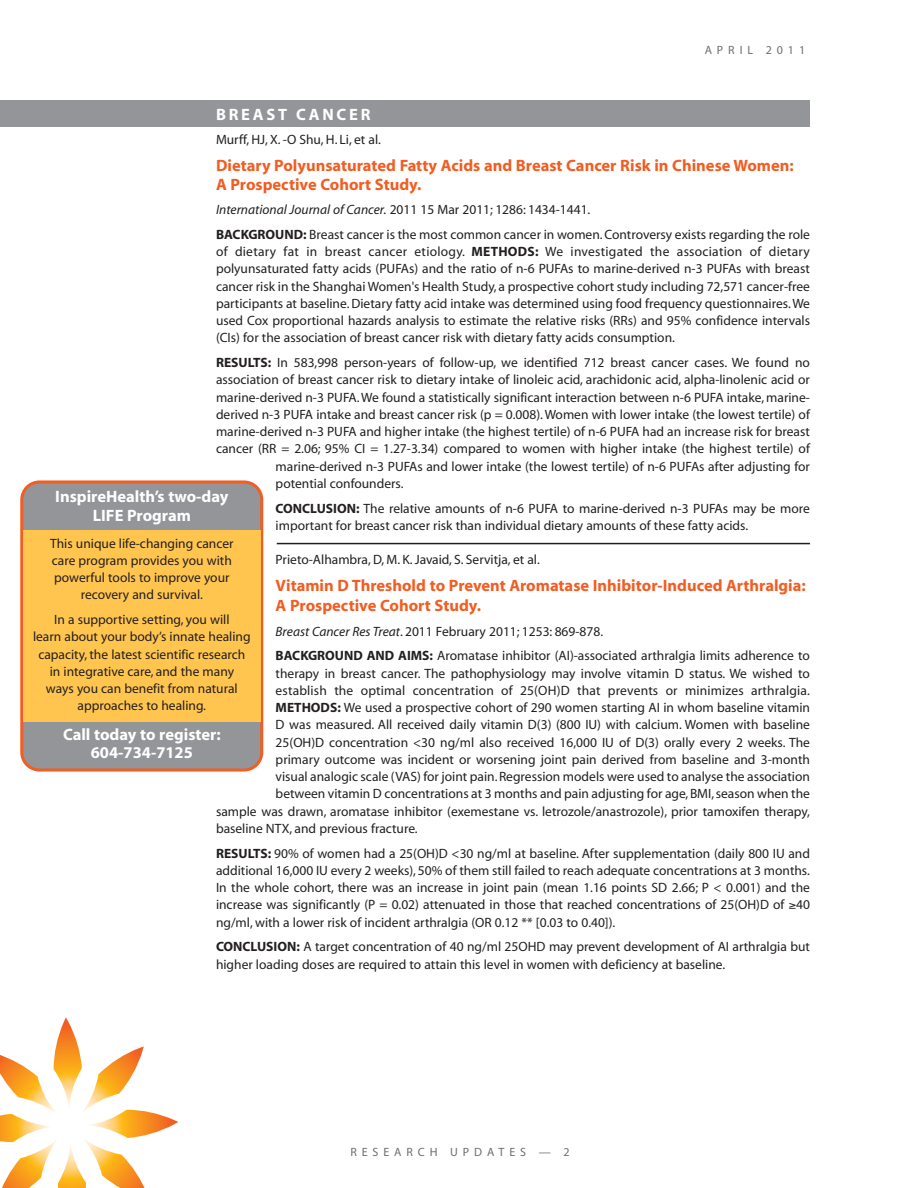
<style>
.page{position:relative;width:918px;height:1188px;background:#fff}
.page>*{position:absolute;margin:0;border:0;box-sizing:border-box;transform-origin:0 0}
.t1{font:700 16.5px/19.5px "Myriad";color:#f15d22}
.t2{font:700 16.5px/19.5px "Myriad";color:#fff;text-align:center}
.t3{font:700 16.5px "Myriad";letter-spacing:.165em;color:#fff}
.t4{font:13.5px/17.2px "Myriad";color:#231f20}
.t5{font:12px "Myriad";letter-spacing:.41em;color:#6c6e70}
.s1{font-style:italic}
.s2{font-weight:700}
</style>
<div class="page">
<div style="left:0;top:100px;width:810px;height:27px;background:#939598"></div>
<svg style="left:0;top:1017px;width:178px;height:171px"></svg>
<hr style="left:277px;top:543px;width:533px;height:1px;background:#231f20">
<svg style="left:20px;top:480px;width:243px;height:292px;background:#a0918c"></svg>
<div style="left:23px;top:530px;width:238px;height:191px;background:#ffc54e"></div>
<p class="t5" style="left:705px;top:45px;width:102px">APRIL 2011</p>
<p class="t3" style="left:216px;top:108px;width:156px">BREAST CANCER</p>
<p class="t4" style="left:216px;top:132px;width:166px">Murff, HJ, X. -O Shu, H. Li, et al.</p>
<p class="t1" style="left:216px;top:157px;width:579px">Dietary Polyunsaturated Fatty Acids and Breast Cancer Risk in Chinese Women:<br>A Prospective Cohort Study.</p>
<p class="t4" style="left:216px;top:198px;width:596px;line-height:24.8px"><span class="s1">International Journal of Cancer.</span> 2011 15 Mar 2011; 1286: 1434-1441.<br><span class="s2">BACKGROUND:</span> Breast cancer is the most common cancer in women. Controversy exists regarding the role</p>
<p class="t4" style="left:216px;top:244px;width:596px;text-align:justify">of dietary fat in breast cancer etiology. <span class="s2">METHODS:</span> We investigated the association of dietary polyunsaturated fatty acids (PUFAs) and the ratio of n-6 PUFAs to marine-derived n-3 PUFAs with breast cancer risk in the Shanghai Women's Health Study, a prospective cohort study including 72,571 cancer-free participants at baseline. Dietary fatty acid intake was determined using food frequency questionnaires.We used Cox proportional hazards analysis to estimate the relative risks (RRs) and 95% confidence intervals (CIs) for the association of breast cancer risk with dietary fatty acids consumption.</p>
<p class="t4" style="left:216px;top:355px;width:595px"><span class="s2">RESULTS:</span> In 583,998 person-years of follow-up, we identified 712 breast cancer cases. We found no</p>
<p class="t4" style="left:216px;top:372px;width:595px">association of breast cancer risk to dietary intake of linoleic acid, arachidonic acid, alpha-linolenic acid or</p>
<p class="t4" style="left:216px;top:390px;width:596px">marine-derived n-3 PUFA. We found a statistically significant interaction between n-6 PUFA intake, marine-</p>
<p class="t4" style="left:216px;top:407px;width:595px">derived n-3 PUFA intake and breast cancer risk (p = 0.008). Women with lower intake (the lowest tertile) of</p>
<p class="t4" style="left:216px;top:424px;width:595px">marine-derived n-3 PUFA and higher intake (the highest tertile) of n-6 PUFA had an increase risk for breast</p>
<p class="t4" style="left:216px;top:441px;width:596px">cancer (RR = 2.06; 95% CI = 1.27-3.34) compared to women with higher intake (the highest tertile) of</p>
<p class="t4" style="left:276px;top:459px;width:536px">marine-derived n-3 PUFAs and lower intake (the lowest tertile) of n-6 PUFAs after adjusting for</p>
<p class="t4" style="left:276px;top:476px;width:129px">potential confounders.</p>
<p class="t4" style="left:276px;top:501px;width:536px"><span class="s2">CONCLUSION:</span> The relative amounts of n-6 PUFA to marine-derived n-3 PUFAs may be more important for breast cancer risk than individual dietary amounts of these fatty acids.</p>
<p class="t4" style="left:276px;top:552px;width:266px">Prieto-Alhambra, D, M. K. Javaid, S. Servitja, et al.</p>
<p class="t1" style="left:276px;top:577px;width:532px">Vitamin D Threshold to Prevent Aromatase Inhibitor-Induced Arthralgia:<br>A Prospective Cohort Study.</p>
<p class="t4" style="left:276px;top:620px;width:536px;line-height:24.8px"><span class="s1">Breast Cancer Res Treat</span>. 2011 February 2011; 1253: 869-878.<br><span class="s2">BACKGROUND AND AIMS:</span> Aromatase inhibitor (AI)-associated arthralgia limits adherence to</p>
<p class="t4" style="left:276px;top:666px;width:536px">therapy in breast cancer. The pathophysiology may involve vitamin D status. We wished to</p>
<p class="t4" style="left:276px;top:683px;width:536px">establish the optimal concentration of 25(OH)D that prevents or minimizes arthralgia.</p>
<p class="t4" style="left:276px;top:700px;width:536px"><span class="s2">METHODS:</span> We used a prospective cohort of 290 women starting AI in whom baseline vitamin</p>
<p class="t4" style="left:276px;top:717px;width:536px">D was measured. All received daily vitamin D(3) (800 IU) with calcium. Women with baseline</p>
<p class="t4" style="left:276px;top:735px;width:536px">25(OH)D concentration &lt;30 ng/ml also received 16,000 IU of D(3) orally every 2 weeks. The</p>
<p class="t4" style="left:276px;top:752px;width:536px">primary outcome was incident or worsening joint pain derived from baseline and 3-month</p>
<p class="t4" style="left:276px;top:769px;width:536px">visual analogic scale (VAS) for joint pain. Regression models were used to analyse the association</p>
<p class="t4" style="left:276px;top:786px;width:536px">between vitamin D concentrations at 3 months and pain adjusting for age, BMI, season when the</p>
<p class="t4" style="left:216px;top:804px;width:596px">sample was drawn, aromatase inhibitor (exemestane vs. letrozole/anastrozole), prior tamoxifen therapy,</p>
<p class="t4" style="left:216px;top:821px;width:203px">baseline NTX, and previous fracture.</p>
<p class="t4" style="left:216px;top:846px;width:596px;text-align:justify"><span class="s2">RESULTS:</span> 90% of women had a 25(OH)D &lt;30 ng/ml at baseline. After supplementation (daily 800 IU and additional 16,000 IU every 2 weeks), 50% of them still failed to reach adequate concentrations at 3 months.<br>In the whole cohort, there was an increase in joint pain (mean 1.16 points SD 2.66; P &lt; 0.001) and the increase was significantly (P = 0.02) attenuated in those that reached concentrations of 25(OH)D of ≥40 ng/ml, with a lower risk of incident arthralgia (OR 0.12 ** [0.03 to 0.40]).</p>
<p class="t4" style="left:216px;top:939px;width:596px"><span class="s2">CONCLUSION:</span> A target concentration of 40 ng/ml 25OHD may prevent development of AI arthralgia but higher loading doses are required to attain this level in women with deficiency at baseline.</p>
<p class="t2" style="left:55px;top:488px;width:175px">InspireHealth’s two-day<br>LIFE Program</p>
<p class="t4" style="left:50px;top:535px;width:185px;text-align:center">This unique life-changing cancer care program provides you with powerful tools to improve your recovery and survival.</p>
<p class="t4" style="left:33px;top:612px;width:219px;text-align:center">In a supportive setting, you will<br>learn about your body’s innate healing capacity, the latest scientific research in integrative care, and the many<br>ways you can benefit from natural approaches to healing.</p>
<p class="t2" style="left:63px;top:727px;width:159px;line-height:18px">Call today to register:<br>604-734-7125</p>
<p class="t5" style="left:350px;top:1147px;width:221px">RESEARCH UPDATES — 2</p>
</div>
